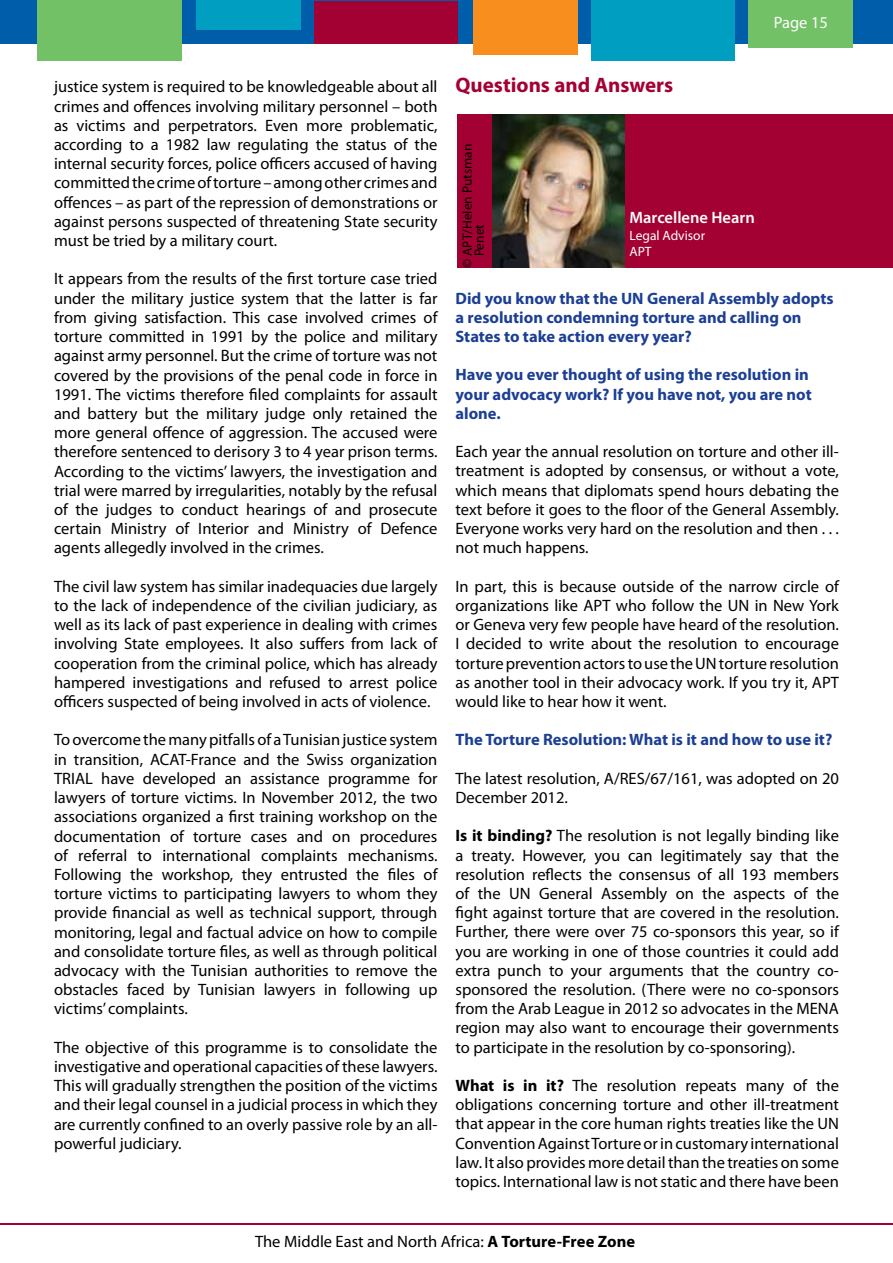
<style>
.page{position:relative;width:893px;height:1263px;background:#fff}
.page>*{position:absolute;margin:0;border:0;box-sizing:border-box;transform-origin:0 0}
.t1{font:700 21px "Myriad Pro";color:#a30134}
.t2{font:16.5px/19.2px "Myriad Pro";color:#000;text-align:justify}
.t3{font:700 16.5px/19.2px "Myriad Pro";color:#1c3f94}
.t4{font:600 16.5px "Myriad Pro";color:#fff}
.t5{font:16.5px "Myriad Pro";color:#fff}
.t6{font:13.5px/12px "Myriad Pro";color:#000}
.t7{font:13.5px/16.5px "Myriad Pro";color:#fff}
.s1{font-weight:700}
</style>
<div class="page">
<div style="left:0;top:1px;width:893px;height:43px;background:#005daa"></div>
<hr style="left:0;top:1223px;width:893px;height:2px;background:#a30134">
<div style="left:38px;top:0;width:144px;height:60px;background:#73c167"></div>
<div style="left:196px;top:0;width:105px;height:29px;background:#009fc2"></div>
<div style="left:315px;top:1px;width:143px;height:43px;background:#a30134"></div>
<div style="left:473px;top:0;width:105px;height:54px;background:#f78e1e"></div>
<div style="left:592px;top:0;width:143px;height:60px;background:#009fc2"></div>
<div style="left:748px;top:0;width:105px;height:47px;background:#73c167"></div>
<div style="left:458px;top:115px;width:435px;height:153px;background:#a30134"></div>
<img style="left:493px;top:115px;width:131px;height:153px">
<p class="t5" style="left:774px;top:12px;width:56px">Page 15</p>
<p class="t2" style="left:54px;top:77px;width:385px">justice system is required to be knowledgeable about all crimes and offences involving military personnel – both as victims and perpetrators. Even more problematic, according to a 1982 law regulating the status of the internal security forces, police officers accused of having committed the crime of torture – among other crimes and offences – as part of the repression of demonstrations or against persons suspected of threatening State security must be tried by a military court.</p>
<p class="t2" style="left:54px;top:269px;width:385px">It appears from the results of the first torture case tried under the military justice system that the latter is far from giving satisfaction. This case involved crimes of torture committed in 1991 by the police and military against army personnel. But the crime of torture was not covered by the provisions of the penal code in force in 1991. The victims therefore filed complaints for assault and battery but the military judge only retained the more general offence of aggression. The accused were therefore sentenced to derisory 3 to 4 year prison terms.<br>According to the victims’ lawyers, the investigation and trial were marred by irregularities, notably by the refusal of the judges to conduct hearings of and prosecute certain Ministry of Interior and Ministry of Defence agents allegedly involved in the crimes.</p>
<p class="t2" style="left:54px;top:576px;width:385px">The civil law system has similar inadequacies due largely to the lack of independence of the civilian judiciary, as well as its lack of past experience in dealing with crimes involving State employees. It also suffers from lack of cooperation from the criminal police, which has already hampered investigations and refused to arrest police officers suspected of being involved in acts of violence.</p>
<p class="t2" style="left:54px;top:730px;width:385px">To overcome the many pitfalls of a Tunisian justice system in transition, ACAT-France and the Swiss organization TRIAL have developed an assistance programme for lawyers of torture victims. In November 2012, the two associations organized a first training workshop on the documentation of torture cases and on procedures of referral to international complaints mechanisms.<br>Following the workshop, they entrusted the files of torture victims to participating lawyers to whom they provide financial as well as technical support, through monitoring, legal and factual advice on how to compile and consolidate torture files, as well as through political advocacy with the Tunisian authorities to remove the obstacles faced by Tunisian lawyers in following up victims’ complaints.</p>
<p class="t2" style="left:54px;top:1037px;width:385px">The objective of this programme is to consolidate the investigative and operational capacities of these lawyers.<br>This will gradually strengthen the position of the victims and their legal counsel in a judicial process in which they are currently confined to an overly passive role by an all&shy;powerful judiciary.</p>
<p class="t1" style="left:455px;top:72px;width:219px">Questions and Answers</p>
<p class="t6" style="left:461px;top:256px;width:114px;text-indent:-11px;rotate:-90deg">© APT/Helen Putsman<br>Penet</p>
<p class="t4" style="left:629px;top:207px;width:127px">Marcellene Hearn</p>
<p class="t7" style="left:629px;top:227px;width:77px">Legal Advisor<br>APT</p>
<p class="t3" style="left:455px;top:288px;width:380px">Did you know that the UN General Assembly adopts a resolution condemning torture and calling on<br>States to take action every year?</p>
<p class="t3" style="left:455px;top:365px;width:358px">Have you ever thought of using the resolution in your advocacy work? If you have not, you are not alone.</p>
<p class="t2" style="left:455px;top:442px;width:385px">Each year the annual resolution on torture and other ill&shy;treatment is adopted by consensus, or without a vote, which means that diplomats spend hours debating the text before it goes to the floor of the General Assembly.<br>Everyone works very hard on the resolution and then . . . not much happens.</p>
<p class="t2" style="left:455px;top:576px;width:385px">In part, this is because outside of the narrow circle of organizations like APT who follow the UN in New York or Geneva very few people have heard of the resolution.<br>I decided to write about the resolution to encourage torture prevention actors to use the UN torture resolution as another tool in their advocacy work. If you try it, APT would like to hear how it went.</p>
<p class="t3" style="left:455px;top:730px;width:378px">The Torture Resolution: What is it and how to use it?</p>
<p class="t2" style="left:455px;top:768px;width:385px">The latest resolution, A/RES/67/161, was adopted on 20<br>December 2012.</p>
<p class="t2" style="left:455px;top:826px;width:385px"><span class="s1">Is it binding?</span> The resolution is not legally binding like a treaty. However, you can legitimately say that the resolution reflects the consensus of all 193 members of the UN General Assembly on the aspects of the fight against torture that are covered in the resolution.<br>Further, there were over 75 co-sponsors this year, so if you are working in one of those countries it could add extra punch to your arguments that the country co&shy;sponsored the resolution. (There were no co-sponsors from the Arab League in 2012 so advocates in the MENA region may also want to encourage their governments to participate in the resolution by co-sponsoring).</p>
<p class="t2" style="left:455px;top:1076px;width:385px"><span class="s1">What is in it?</span> The resolution repeats many of the obligations concerning torture and other ill-treatment that appear in the core human rights treaties like the UN Convention Against Torture or in customary international law. It also provides more detail than the treaties on some topics. International law is not static and there have been</p>
<p class="t2" style="left:255px;top:1231px;width:382px">The Middle East and North Africa: <span class="s1">A Torture-Free Zone</span></p>
</div>
